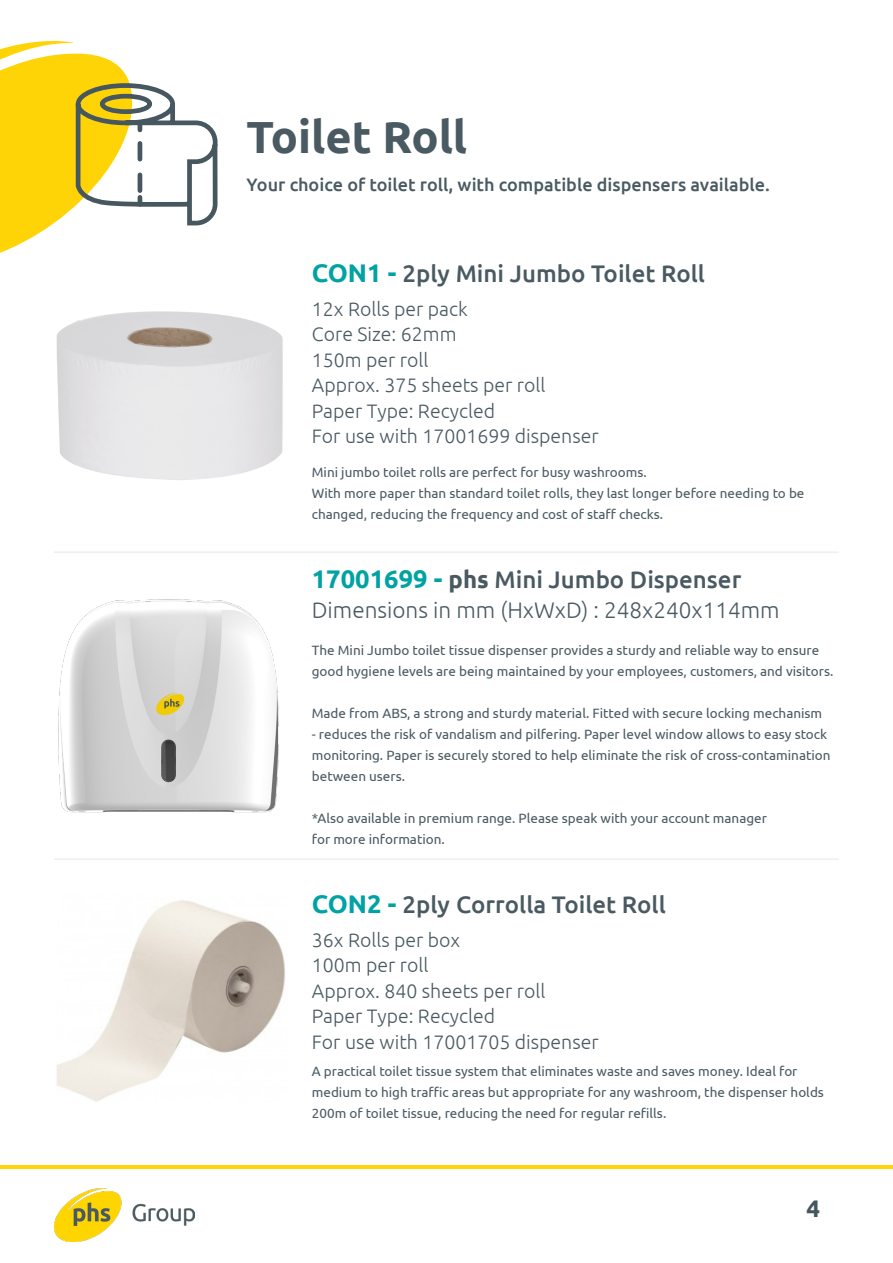
<style>
.page{position:relative;width:893px;height:1263px;background:#fff}
.page>*{position:absolute;margin:0;border:0;box-sizing:border-box;transform-origin:0 0}
.t1{font:700 45px "Ubuntu";color:#4a5a62}
.t2{font:500 24px "Ubuntu";color:#4a5a62}
.t3{font:700 24px "Ubuntu";color:#45575e}
.t4{font:300 22.5px "Ubuntu";color:#4a5a62}
.t5{font:300 19.5px/25.5px "Ubuntu";color:#4a5a62}
.t6{font:500 18px "Ubuntu";color:#4a5a62}
.t7{font:13.5px/21px "Ubuntu";color:#4a5a62}
.s1{font-weight:700;font-size:25.5px;color:#00a2a3}
.s2{font-weight:700}
</style>
<div class="page">
<svg style="left:0;top:41px;width:129px;height:212px"></svg>
<svg style="left:73px;top:81px;width:145px;height:1161px"></svg>
<svg style="left:138px;top:123px;width:4px;height:7px"></svg>
<svg style="left:138px;top:143px;width:4px;height:48px"></svg>
<svg style="left:138px;top:197px;width:4px;height:7px"></svg>
<img style="left:56px;top:303px;width:227px;height:180px">
<hr style="left:54px;top:551px;width:785px;height:2px;background:#46575f">
<img style="left:58px;top:593px;width:221px;height:226px">
<hr style="left:54px;top:858px;width:785px;height:2px;background:#46575f">
<img style="left:56px;top:893px;width:229px;height:213px">
<hr style="left:0;top:1165px;width:893px;height:4px;background:#ffd508">
<img style="left:54px;top:1188px;width:141px;height:53px">
<h1 class="t1" style="left:247px;top:109px;width:222px">Toilet Roll</h1>
<h3 class="t6" style="left:247px;top:173px;width:525px">Your choice of toilet roll, with compatible dispensers available.</h3>
<h2 class="t2" style="left:312px;top:258px;width:395px"><span class="s1">CON1 -</span> 2ply Mini Jumbo Toilet Roll</h2>
<h3 class="t5" style="left:312px;top:295px;width:288px">12x Rolls per pack<br>Core Size: 62mm<br>150m per roll<br>Approx. 375 sheets per roll<br>Paper Type: Recycled<br>For use with 17001699 dispenser</h3>
<p class="t7" style="left:312px;top:461px;width:494px">Mini jumbo toilet rolls are perfect for busy washrooms.<br>With more paper than standard toilet rolls, they last longer before needing to be changed, reducing the frequency and cost of staff checks.</p>
<h2 class="t2" style="left:312px;top:565px;width:431px"><span class="s1">17001699 -</span> <span class="s2">phs</span> Mini Jumbo Dispenser</h2>
<h3 class="t4" style="left:312px;top:597px;width:469px">Dimensions in mm (HxWxD) : 248x240x114mm</h3>
<p class="t7" style="left:312px;top:639px;width:523px">The Mini Jumbo toilet tissue dispenser provides a sturdy and reliable way to ensure good hygiene levels are being maintained by your employees, customers, and visitors.</p>
<p class="t7" style="left:312px;top:702px;width:512px">Made from ABS, a strong and sturdy material. Fitted with secure locking mechanism</p>
<p class="t7" style="left:312px;top:723px;width:520px">- reduces the risk of vandalism and pilfering. Paper level window allows to easy stock monitoring. Paper is securely stored to help eliminate the risk of cross-contamination between users.</p>
<p class="t7" style="left:312px;top:807px;width:457px">*Also available in premium range. Please speak with your account manager for more information.</p>
<h2 class="t2" style="left:312px;top:889px;width:356px"><span class="s1">CON2 -</span> 2ply Corrolla Toilet Roll</h2>
<h3 class="t5" style="left:312px;top:927px;width:288px">36x Rolls per box<br>100m per roll<br>Approx. 840 sheets per roll<br>Paper Type: Recycled<br>For use with 17001705 dispenser</h3>
<p class="t7" style="left:312px;top:1061px;width:514px">A practical toilet tissue system that eliminates waste and saves money. Ideal for medium to high traffic areas but appropriate for any washroom, the dispenser holds<br>200m of toilet tissue, reducing the need for regular refills.</p>
<h2 class="t3" style="left:806px;top:1194px;width:15px">4</h2>
</div>
